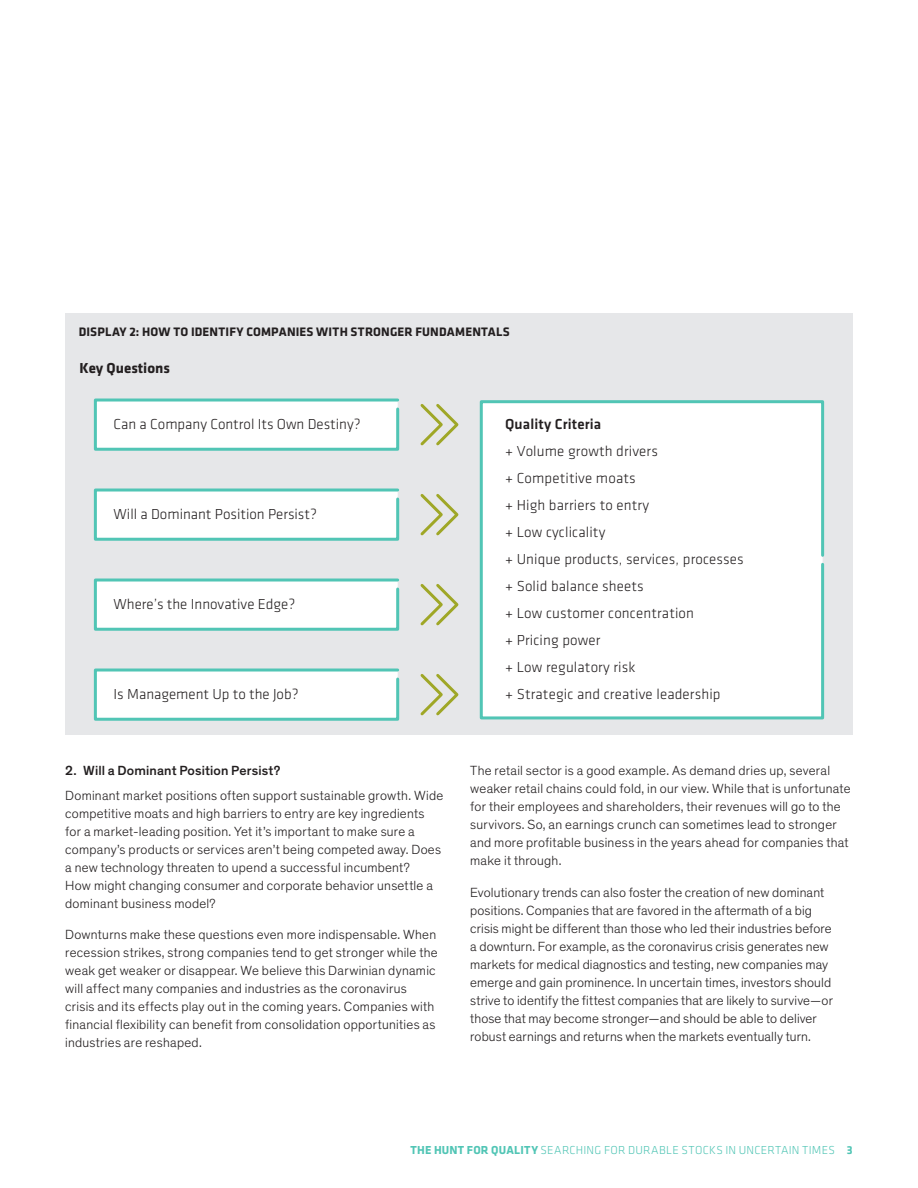
<style>
.page{position:relative;width:918px;height:1188px;background:#fff}
.page>*{position:absolute;margin:0;border:0;box-sizing:border-box;transform-origin:0 0}
.t1{font:300 15px/27px "Klavika";letter-spacing:.01em;color:#231f20}
.t2{font:700 15px "Klavika";color:#231f20}
.Body_Copy{font:300 13.5px/18px "Theinhardt";letter-spacing:.02em;color:#231f20}
.t3{font:500 13.5px "Theinhardt";letter-spacing:.01em;color:#231f20}
.Display_Title_8_5_11{font:700 12.75px "Klavika";letter-spacing:.01em;color:#231f20}
.t4{font:300 12px "Klavika";letter-spacing:.02em;color:#51c5b5}
.s1{font-weight:500}
.s2{font-weight:700}
</style>
<div class="page">
<div style="left:65px;top:313px;width:788px;height:421px;background:#e6e7e9"></div>
<div style="left:479px;top:400px;width:346px;height:320px;background:#fff"></div>
<svg style="left:93px;top:398px;width:307px;height:53px"></svg>
<svg style="left:93px;top:488px;width:307px;height:53px"></svg>
<svg style="left:93px;top:578px;width:307px;height:53px"></svg>
<svg style="left:93px;top:668px;width:307px;height:53px"></svg>
<svg style="left:420px;top:404px;width:39px;height:42px"></svg>
<svg style="left:420px;top:494px;width:39px;height:42px"></svg>
<svg style="left:420px;top:584px;width:39px;height:42px"></svg>
<svg style="left:420px;top:674px;width:39px;height:42px"></svg>
<p class="Display_Title_8_5_11" style="left:79px;top:322px;width:433px">DISPLAY 2: HOW TO IDENTIFY COMPANIES WITH STRONGER FUNDAMENTALS</p>
<p class="t2" style="left:79px;top:357px;width:92px">Key Questions</p>
<p class="t1" style="left:114px;top:410px;width:249px">Can a Company Control Its Own Destiny?</p>
<p class="t1" style="left:505px;top:410px;width:240px"><span class="s1">Quality Criteria<br></span>+ Volume growth drivers<br>+ Competitive moats<br>+ High barriers to entry<br>+ Low cyclicality<br>+ Unique products, services, processes + Solid balance sheets<br>+ Low customer concentration<br>+ Pricing power<br>+ Low regulatory risk<br>+ Strategic and creative leadership</p>
<p class="t1" style="left:114px;top:500px;width:205px">Will a Dominant Position Persist?</p>
<p class="t1" style="left:114px;top:590px;width:183px">Where’s the Innovative Edge?</p>
<p class="t1" style="left:114px;top:680px;width:186px">Is Management Up to the Job?</p>
<p class="t3" style="left:65px;top:763px;width:217px">2. Will a Dominant Position Persist?</p>
<p class="Body_Copy" style="left:65px;top:787px;width:379px">Dominant market positions often support sustainable growth. Wide competitive moats and high barriers to entry are key ingredients for a market-leading position. Yet it’s important to make sure a company’s products or services aren’t being competed away. Does a new technology threaten to upend a successful incumbent?<br>How might changing consumer and corporate behavior unsettle a dominant business model?</p>
<p class="Body_Copy" style="left:65px;top:926px;width:374px">Downturns make these questions even more indispensable. When recession strikes, strong companies tend to get stronger while the weak get weaker or disappear. We believe this Darwinian dynamic will affect many companies and industries as the coronavirus crisis and its effects play out in the coming years. Companies with financial flexibility can benefit from consolidation opportunities as industries are reshaped.</p>
<p class="Body_Copy" style="left:470px;top:762px;width:382px">The retail sector is a good example. As demand dries up, several weaker retail chains could fold, in our view. While that is unfortunate for their employees and shareholders, their revenues will go to the survivors. So, an earnings crunch can sometimes lead to stronger and more profitable business in the years ahead for companies that make it through.</p>
<p class="Body_Copy" style="left:470px;top:883px;width:364px">Evolutionary trends can also foster the creation of new dominant positions. Companies that are favored in the aftermath of a big crisis might be different than those who led their industries before a downturn. For example, as the coronavirus crisis generates new markets for medical diagnostics and testing, new companies may emerge and gain prominence. In uncertain times, investors should strive to identify the fittest companies that are likely to survive—or those that may become stronger—and should be able to deliver robust earnings and returns when the markets eventually turn.</p>
<p class="t4" style="left:410px;top:1143px;width:444px"><span class="s2">THE HUNT FOR QUALITY</span> SEARCHING FOR DURABLE STOCKS IN UNCERTAIN TIMES <span class="s2">3</span></p>
</div>
